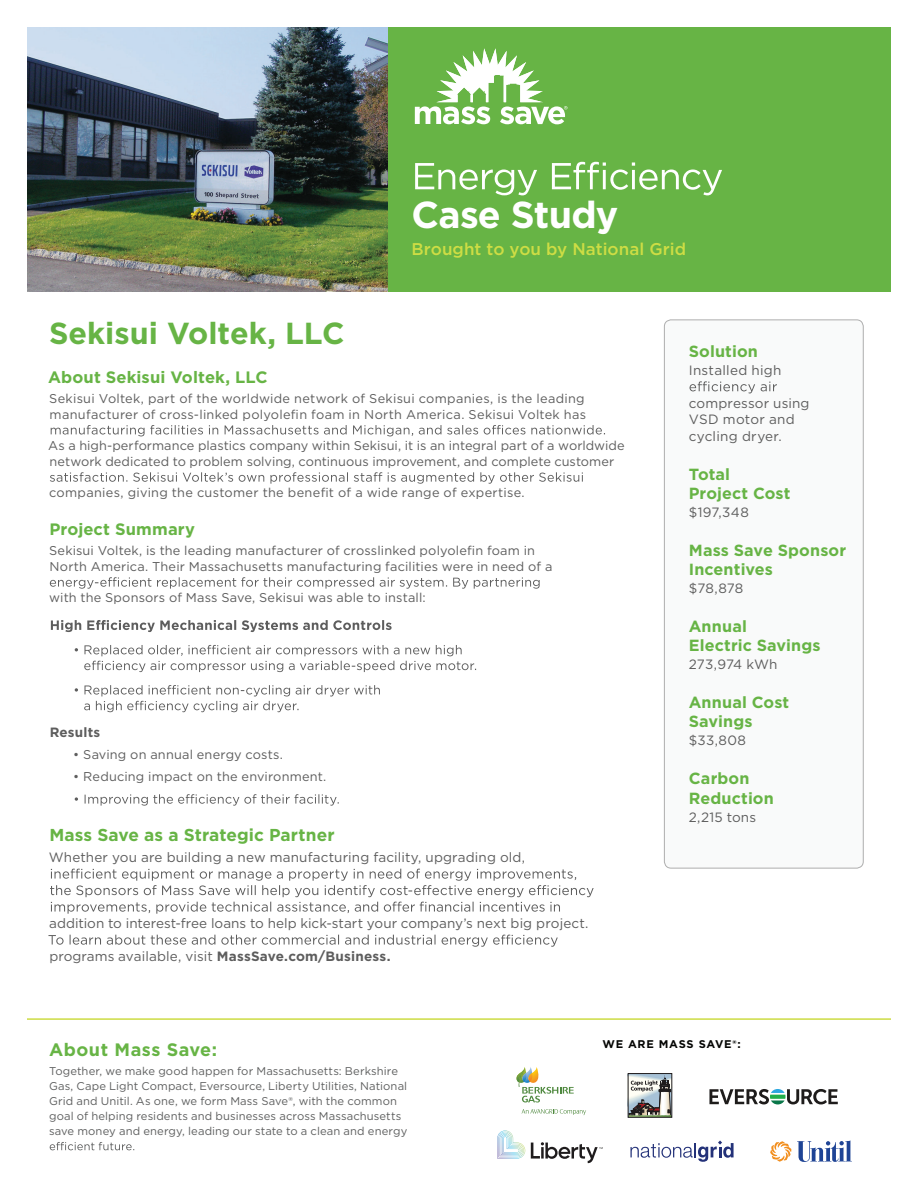
<style>
.page{position:relative;width:918px;height:1188px;background:#fff}
.page>*{position:absolute;margin:0;border:0;box-sizing:border-box;transform-origin:0 0}
.t1{font:700 37.5px "Gotham";letter-spacing:-.02em;color:#fff}
.t2{font:700 30.45px "Gotham";color:#67b445}
.t3{font:700 18px "Gotham";letter-spacing:.03em;color:#67b445}
.t4{font:700 17.25px "Gotham";letter-spacing:.005em;color:#67b445}
.t5{font:500 16.95px "Gotham";color:#cedd44}
.t6{font:700 16.5px "Gotham";letter-spacing:.005em;color:#67b445}
.t7{font:700 16.2px/19.4px "Gotham";letter-spacing:.01em;color:#67b445}
.t8{font:13.5px/16.5px "Gotham";letter-spacing:.01em;color:#5d5d5d}
.t9{font:700 13.5px "Gotham";letter-spacing:.015em;color:#5d5d5d}
.t10{font:12.75px/15.8px "Gotham";letter-spacing:.015em;color:#5d5d5d}
.t11{font:11.25px/15px "Gotham";letter-spacing:.01em;color:#5e5f5f}
.t12{font:700 11.1px "Gotham";letter-spacing:.065em;color:#040503}
.s1{font-weight:700}
</style>
<div class="page">
<div style="left:664px;top:320px;width:199px;height:548px;background:#f9fafa;border-radius:7px"></div>
<div style="left:664px;top:320px;width:199px;height:548px;border:1px solid #aeaeae;border-radius:7px"></div>
<div style="left:27px;top:27px;width:864px;height:265px;background:#67b445"></div>
<svg style="left:51px;top:425px;width:554px;height:11px"></svg>
<svg style="left:50px;top:472px;width:533px;height:12px"></svg>
<svg style="left:50px;top:577px;width:490px;height:12px"></svg>
<svg style="left:51px;top:620px;width:341px;height:12px"></svg>
<svg style="left:75px;top:645px;width:401px;height:27px"></svg>
<svg style="left:75px;top:685px;width:305px;height:27px"></svg>
<svg style="left:75px;top:794px;width:264px;height:12px"></svg>
<svg style="left:50px;top:869px;width:544px;height:45px"></svg>
<svg style="left:48px;top:935px;width:510px;height:12px"></svg>
<img style="left:27px;top:27px;width:361px;height:265px">
<svg style="left:690px;top:381px;width:87px;height:12px"></svg>
<svg style="left:415px;top:48px;width:152px;height:76px"></svg>
<svg style="left:415px;top:162px;width:307px;height:33px"></svg>
<hr style="left:27px;top:1018px;width:864px;height:2px;background:#cddc43">
<svg style="left:50px;top:1142px;width:84px;height:8px"></svg>
<div style="left:628px;top:1073px;width:44px;height:45px;border:1px solid #1f1c1d"></div>
<svg style="left:628px;top:1074px;width:44px;height:43px"></svg>
<svg style="left:709px;top:1089px;width:129px;height:15px"></svg>
<img style="left:518px;top:1082px;width:4px;height:5px">
<img style="left:516px;top:1071px;width:6px;height:11px">
<img style="left:522px;top:1067px;width:6px;height:6px">
<img style="left:528px;top:1067px;width:11px;height:6px">
<svg style="left:522px;top:1109px;width:64px;height:6px"></svg>
<svg style="left:522px;top:1073px;width:52px;height:30px"></svg>
<svg style="left:630px;top:1141px;width:104px;height:21px"></svg>
<svg style="left:770px;top:1141px;width:21px;height:21px"></svg>
<svg style="left:797px;top:1140px;width:55px;height:22px"></svg>
<img style="left:497px;top:1130px;width:28px;height:29px">
<svg style="left:531px;top:1142px;width:72px;height:21px"></svg>
<h1 class="t1" style="left:411px;top:190px;width:208px">Case Study</h1>
<h3 class="t5" style="left:411px;top:238px;width:276px">Brought to you by National Grid</h3>
<h2 class="t2" style="left:49px;top:313px;width:297px">Sekisui Voltek, LLC</h2>
<p class="t6" style="left:48px;top:366px;width:221px">About Sekisui Voltek, LLC</p>
<p class="t10" style="left:49px;top:390px;width:539px">Sekisui Voltek, part of the worldwide network of Sekisui companies, is the leading manufacturer of cross-linked polyolefin foam in North America. Sekisui Voltek has</p>
<p class="t10" style="left:48px;top:437px;width:578px">As a high-performance plastics company within Sekisui, it is an integral part of a worldwide network dedicated to problem solving, continuous improvement, and complete customer</p>
<p class="t10" style="left:49px;top:485px;width:477px">companies, giving the customer the benefit of a wide range of expertise.</p>
<p class="t6" style="left:49px;top:518px;width:147px">Project Summary</p>
<p class="t10" style="left:49px;top:542px;width:505px">Sekisui Voltek, is the leading manufacturer of crosslinked polyolefin foam in<br>North America. Their Massachusetts manufacturing facilities were in need of a</p>
<p class="t10" style="left:49px;top:590px;width:378px">with the Sponsors of Mass Save, Sekisui was able to install:</p>
<p class="t9" style="left:50px;top:723px;width:52px">Results</p>
<p class="t10" style="left:73px;top:747px;width:211px">• Saving on annual energy costs.</p>
<p class="t10" style="left:73px;top:769px;width:254px">• Reducing impact on the environment.</p>
<h3 class="t4" style="left:49px;top:823px;width:287px">Mass Save as a Strategic Partner</h3>
<p class="t8" style="left:49px;top:849px;width:478px">Whether you are building a new manufacturing facility, upgrading old,</p>
<p class="t8" style="left:49px;top:915px;width:541px">addition to interest-free loans to help kick-start your company’s next big project.</p>
<p class="t8" style="left:50px;top:948px;width:343px">programs available, visit <span class="s1">MassSave.com/Business.</span></p>
<p class="t7" style="left:689px;top:341px;width:71px">Solution</p>
<p class="t8" style="left:689px;top:361px;width:94px">Installed high</p>
<p class="t8" style="left:689px;top:394px;width:122px">compressor using<br>VSD motor and cycling dryer.</p>
<p class="t7" style="left:689px;top:464px;width:103px">Total<br>Project Cost</p>
<p class="t8" style="left:689px;top:504px;width:62px">$197,348</p>
<p class="t7" style="left:689px;top:540px;width:159px">Mass Save Sponsor<br>Incentives</p>
<p class="t8" style="left:689px;top:580px;width:56px">$78,878</p>
<p class="t7" style="left:689px;top:616px;width:133px">Annual<br>Electric Savings</p>
<p class="t8" style="left:689px;top:656px;width:90px">273,974 kWh</p>
<p class="t7" style="left:689px;top:693px;width:102px">Annual Cost<br>Savings</p>
<p class="t8" style="left:689px;top:732px;width:59px">$33,808</p>
<p class="t7" style="left:689px;top:769px;width:87px">Carbon<br>Reduction</p>
<p class="t8" style="left:689px;top:808px;width:69px">2,215 tons</p>
<h3 class="t3" style="left:49px;top:1037px;width:169px">About Mass Save:</h3>
<p class="t11" style="left:49px;top:1079px;width:360px">Gas, Cape Light Compact, Eversource, Liberty Utilities, National Grid and Unitil. As one, we form Mass Save®, with the common goal of helping residents and businesses across Massachusetts save money and energy, leading our state to a clean and energy</p>
<p class="t11" style="left:49px;top:1064px;width:351px">Together, we make good happen for Massachusetts: Berkshire</p>
<p class="t12" style="left:602px;top:1036px;width:140px">WE ARE MASS SAVE®:</p>
</div>
